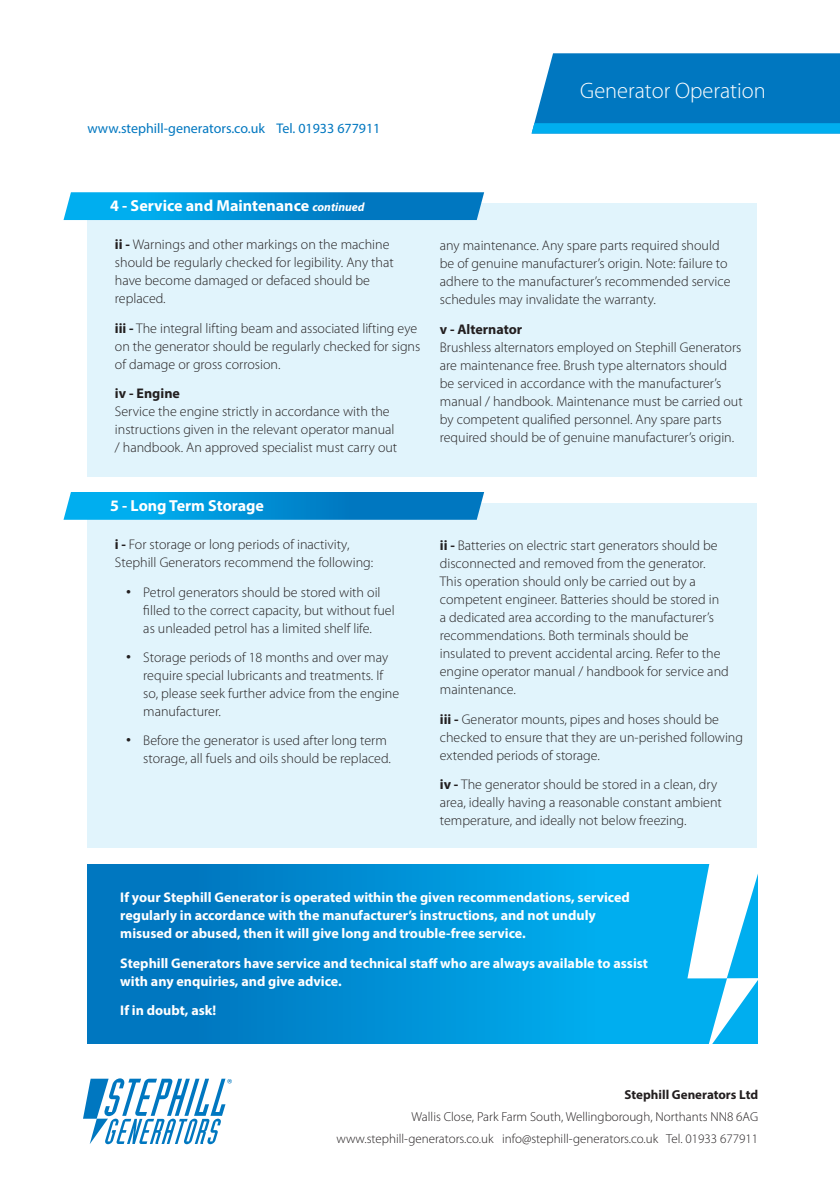
<style>
.page{position:relative;width:840px;height:1191px;background:#fff}
.page>*{position:absolute;margin:0;border:0;box-sizing:border-box;transform-origin:0 0}
.t1{font:300 22.4px "Myriad Pro";color:#fff}
.t2{font:700 16px "Myriad Pro";color:#fff}
.Paragraph_Style_1{font:300 14px/18px "Myriad Pro";color:#231f20}
.t3{font:700 14px/18px "Myriad Pro";color:#fff}
.t4{font:14px "Myriad Pro";color:#0077c0}
.t5{font:300 13px "Myriad Pro";color:#231f20}
.t6{font:700 13px "Myriad Pro";color:#231f20}
.s1{font-style:italic;font-size:12px}
.s2{font-weight:700}
.s3{font-size:20px}
</style>
<div class="page">
<svg style="left:531px;top:53px;width:308px;height:80px;background:#0a83c8"></svg>
<div style="left:87px;top:204px;width:669px;height:273px;background:#e1f4fc"></div>
<div style="left:87px;top:503px;width:669px;height:345px;background:#e1f4fc"></div>
<svg style="left:63px;top:192px;width:421px;height:28px;background:#0691d5"></svg>
<svg style="left:63px;top:492px;width:421px;height:28px;background:#0691d5"></svg>
<svg style="left:88px;top:864px;width:599px;height:179px;background:#0091d6"></svg>
<svg style="left:687px;top:864px;width:71px;height:180px"></svg>
<svg style="left:83px;top:1078px;width:149px;height:66px"></svg>
<p class="t4" style="left:87px;top:120px;width:294px">www.stephill-generators.co.uk Tel. 01933 677911</p>
<p class="t1" style="left:580px;top:77px;width:187px">Generator Operation</p>
<p class="t2" style="left:110px;top:195px;width:256px">4 - Service and Maintenance <span class="s1">continued</span></p>
<p class="Paragraph_Style_1" style="left:115px;top:236px;width:280px"><span class="s2">ii -</span> Warnings and other markings on the machine should be regularly checked for legibility. Any that have become damaged or defaced should be replaced.</p>
<p class="Paragraph_Style_1" style="left:115px;top:319px;width:307px"><span class="s2">iii -</span> The integral lifting beam and associated lifting eye on the generator should be regularly checked for signs of damage or gross corrosion.</p>
<p class="Paragraph_Style_1" style="left:115px;top:384px;width:284px"><span class="s2">iv - Engine<br></span>Service the engine strictly in accordance with the instructions given in the relevant operator manual / handbook. An approved specialist must carry out</p>
<p class="t2" style="left:110px;top:495px;width:155px">5 - Long Term Storage</p>
<p class="Paragraph_Style_1" style="left:115px;top:535px;width:260px"><span class="s2">i -</span> For storage or long periods of inactivity,<br>Stephill Generators recommend the following:</p>
<p class="Paragraph_Style_1" style="left:143px;top:582px;width:253px;text-indent:-17px"><span class="s3">•</span> Petrol generators should be stored with oil filled to the correct capacity, but without fuel as unleaded petrol has a limited shelf life.</p>
<p class="Paragraph_Style_1" style="left:143px;top:648px;width:257px;text-indent:-17px"><span class="s3">•</span> Storage periods of 18 months and over may require special lubricants and treatments. If so, please seek further advice from the engine manufacturer.</p>
<p class="Paragraph_Style_1" style="left:126px;top:731px;width:266px;text-align:right"><span class="s3">•</span> Before the generator is used after long term storage, all fuels and oils should be replaced.</p>
<p class="Paragraph_Style_1" style="left:439px;top:237px;width:292px">any maintenance. Any spare parts required should be of genuine manufacturer’s origin. Note: failure to adhere to the manufacturer’s recommended service schedules may invalidate the warranty.</p>
<p class="Paragraph_Style_1" style="left:439px;top:320px;width:304px"><span class="s2">v - Alternator<br></span>Brushless alternators employed on Stephill Generators are maintenance free. Brush type alternators should be serviced in accordance with the manufacturer’s manual / handbook. Maintenance must be carried out by competent qualified personnel. Any spare parts required should be of genuine manufacturer’s origin.</p>
<p class="Paragraph_Style_1" style="left:439px;top:536px;width:290px"><span class="s2">ii -</span> Batteries on electric start generators should be disconnected and removed from the generator.<br>This operation should only be carried out by a competent engineer. Batteries should be stored in a dedicated area according to the manufacturer’s recommendations. Both terminals should be insulated to prevent accidental arcing. Refer to the engine operator manual / handbook for service and maintenance.</p>
<p class="Paragraph_Style_1" style="left:439px;top:710px;width:304px"><span class="s2">iii -</span> Generator mounts, pipes and hoses should be checked to ensure that they are un-perished following extended periods of storage.</p>
<p class="Paragraph_Style_1" style="left:439px;top:775px;width:283px"><span class="s2">iv -</span> The generator should be stored in a clean, dry area, ideally having a reasonable constant ambient temperature, and ideally not below freezing.</p>
<p class="t3" style="left:120px;top:888px;width:510px">If your Stephill Generator is operated within the given recommendations, serviced regularly in accordance with the manufacturer’s instructions, and not unduly misused or abused, then it will give long and trouble-free service.</p>
<p class="t3" style="left:120px;top:953px;width:529px">Stephill Generators have service and technical staff who are always available to assist with any enquiries, and give advice.</p>
<p class="t3" style="left:120px;top:1001px;width:97px">If in doubt, ask!</p>
<p class="t6" style="left:624px;top:1086px;width:135px">Stephill Generators Ltd</p>
<p class="t5" style="left:411px;top:1109px;width:348px">Wallis Close, Park Farm South, Wellingborough, Northants NN8 6AG</p>
<p class="t5" style="left:336px;top:1131px;width:423px">www.stephill-generators.co.uk info@stephill-generators.co.uk Tel. 01933 677911</p>
</div>
